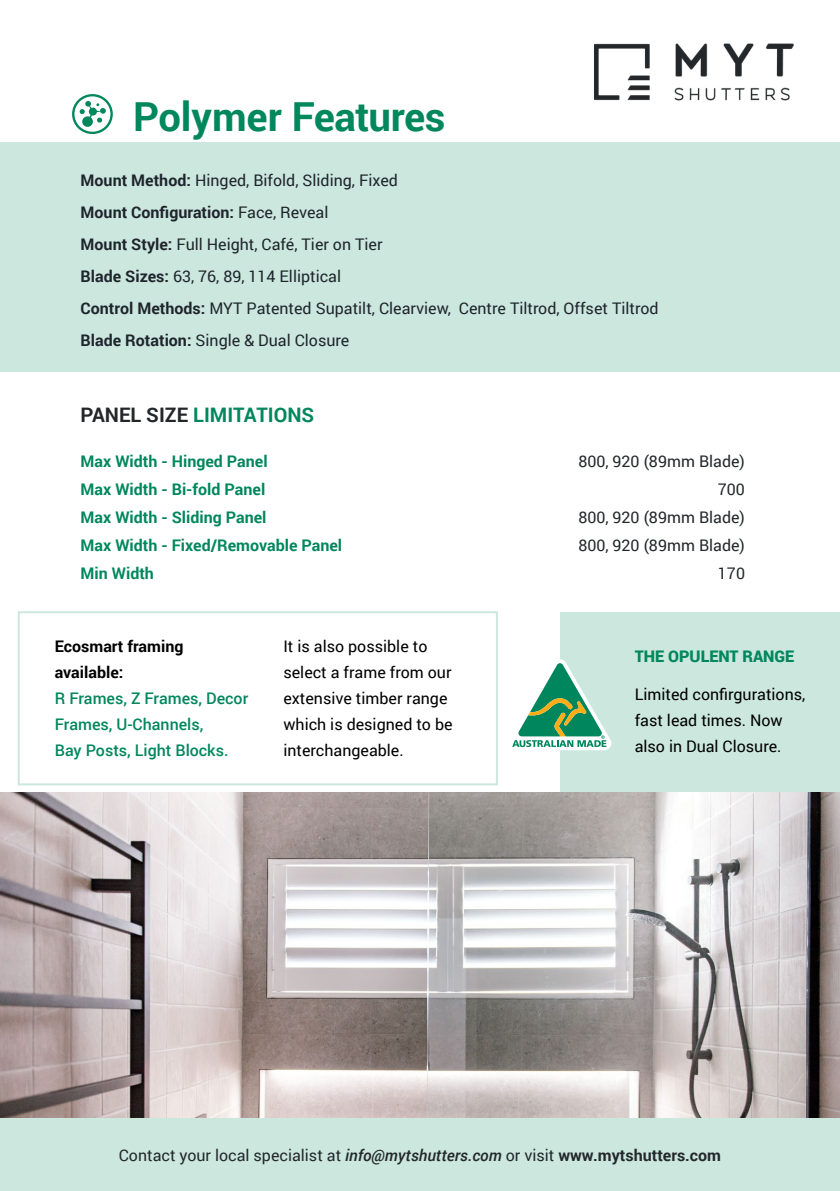
<style>
.page{position:relative;width:840px;height:1191px;background:#fff}
.page>*{position:absolute;margin:0;border:0;box-sizing:border-box;transform-origin:0 0}
.t1{font:700 40px "Roboto";letter-spacing:-.01em;color:#00875c}
.t2{font:700 20px "Roboto";color:#00875c}
.t3{font:16px/32px "Roboto";color:#1e252c}
.t4{font:16px/26px "Roboto";color:#000}
.t5{font:700 16px/28px "Roboto";color:#00875c}
.t6{font:16px "Roboto";color:#23282a}
.t7{font:16px/28px "Roboto";color:#24272a;text-align:right}
.t8{font:500 16px/26px "Roboto";color:#00875c}
.t9{font:700 16px/26px "Roboto";color:#000}
.t10{font:900 16px "Roboto";color:#00875c}
.s1{font-weight:700}
.s2{color:#24272a}
.s3{font-weight:500;font-style:italic}
</style>
<div class="page">
<div style="left:0;top:143px;width:839px;height:229px;background:#cce7de"></div>
<div style="left:18px;top:611px;width:479px;height:174px;border:2px solid #cce7de"></div>
<div style="left:560px;top:612px;width:279px;height:180px;background:#cce7de"></div>
<svg style="left:72px;top:94px;width:41px;height:40px"></svg>
<img style="left:0;top:792px;width:839px;height:327px">
<div style="left:0;top:1119px;width:839px;height:72px;background:#cce7de"></div>
<img style="left:594px;top:43px;width:200px;height:58px">
<svg style="left:512px;top:659px;width:99px;height:91px"></svg>
<h1 class="t1" style="left:133px;top:89px;width:313px">Polymer Features</h1>
<p class="t3" style="left:81px;top:164px;width:579px"><span class="s1">Mount Method:</span> Hinged, Bifold, Sliding, Fixed<br><span class="s1">Mount Configuration:</span> Face, Reveal<br><span class="s1">Mount Style:</span> Full Height, Café, Tier on Tier<br><span class="s1">Blade Sizes:</span> 63, 76, 89, 114 Elliptical<br><span class="s1">Control Methods:</span> MYT Patented Supatilt, Clearview, Centre Tiltrod, Offset Tiltrod <span class="s1">Blade Rotation:</span> Single &amp; Dual Closure</p>
<p class="t2" style="left:81px;top:401px;width:235px"><span class="s2">PANEL SIZE</span> LIMITATIONS</p>
<p class="t5" style="left:81px;top:446px;width:263px">Max Width - Hinged Panel<br>Max Width - Bi-fold Panel<br>Max Width - Sliding Panel<br>Max Width - Fixed/Removable Panel<br>Min Width</p>
<p class="t7" style="left:578px;top:446px;width:168px">800, 920 (89mm Blade)<br>700<br>800, 920 (89mm Blade)<br>800, 920 (89mm Blade)<br>170</p>
<p class="t9" style="left:55px;top:632px;width:130px">Ecosmart framing available:</p>
<p class="t8" style="left:55px;top:684px;width:195px">R Frames, Z Frames, Decor<br>Frames, U-Channels,<br>Bay Posts, Light Blocks.</p>
<p class="t4" style="left:283px;top:632px;width:171px">It is also possible to select a frame from our extensive timber range which is designed to be interchangeable.</p>
<p class="t10" style="left:634px;top:645px;width:161px">THE OPULENT RANGE</p>
<p class="t4" style="left:634px;top:680px;width:172px">Limited confirgurations, fast lead times. Now also in Dual Closure.</p>
<p class="t6" style="left:119px;top:1144px;width:603px">Contact your local specialist at <span class="s3">info@mytshutters.com</span> or visit <span class="s1">www.mytshutters.com</span></p>
</div>
